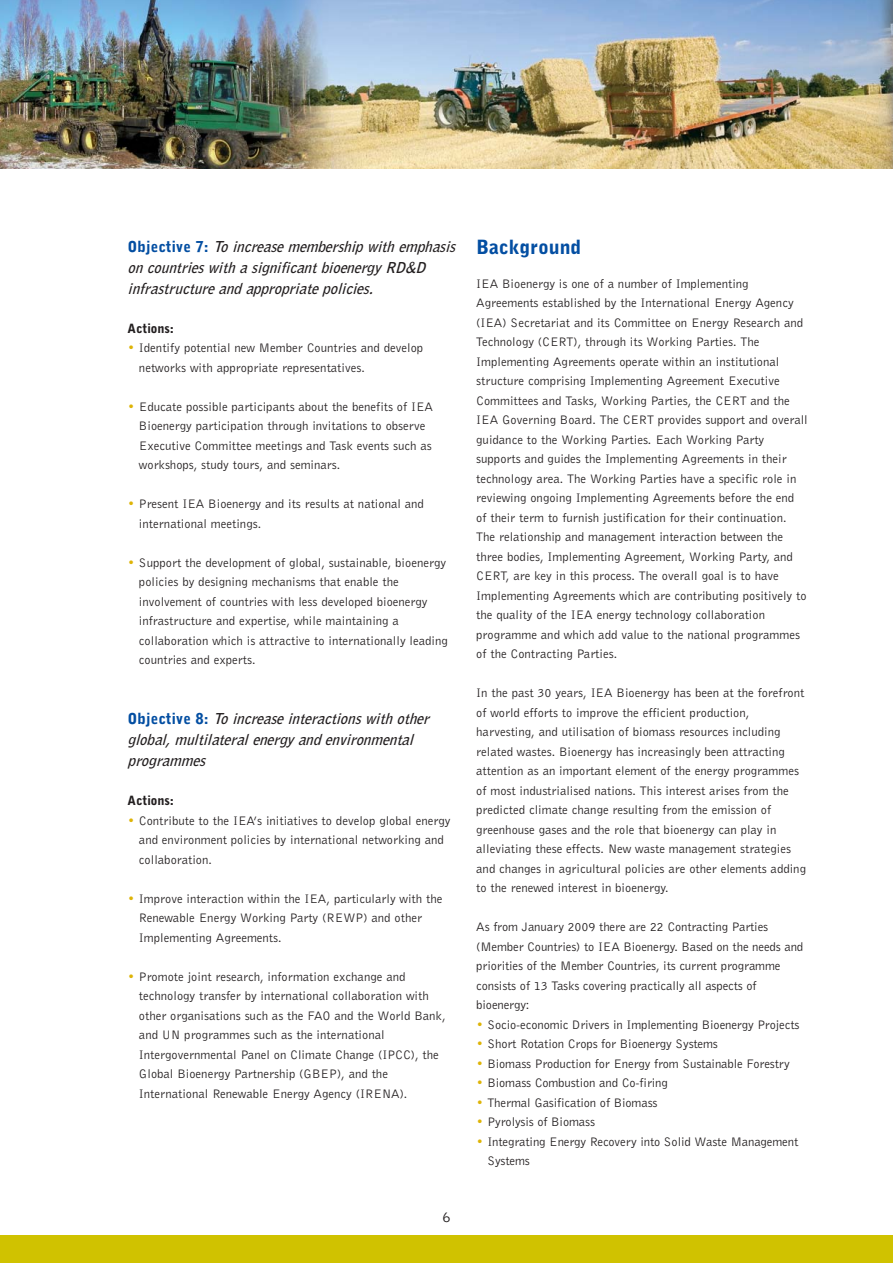
<style>
.page{position:relative;width:893px;height:1263px;background:#fff}
.page>*{position:absolute;margin:0;border:0;box-sizing:border-box;transform-origin:0 0}
.t1{font:900 19.5px "Bell Gothic";color:#034ea2}
.t2{font:italic 700 15px/21px "Bell Gothic BT";color:#231f20}
.t3{font:15px "Bell Gothic BT";color:#231f20}
.t4{font:12.75px/19.5px "Bell Gothic BT";color:#231f20}
.t5{font:900 12.75px "Bell Gothic BT";color:#231f20}
.s1{font-weight:900;font-style:normal;color:#034ea2}
.s2{color:#deb407}
</style>
<div class="page">
<div style="left:0;top:1235px;width:893px;height:28px;background:#d0c200"></div>
<img style="left:0;top:0;width:893px;height:168px">
<p class="t2" style="left:128px;top:237px;width:333px"><span class="s1">O b j e c t i v e 7 :</span> Toincreasemembershipwithemphasis oncountrieswithasignificantbioenergyRD&amp;D infrastructureandappropriatepolicies.</p>
<p class="t5" style="left:128px;top:322px;width:48px">Actions:</p>
<p class="t4" style="left:139px;top:339px;width:286px;text-indent:-11px"><span class="s2">•</span> Identify potential new Member Countries and develop networks with appropriate representatives.</p>
<p class="t4" style="left:139px;top:398px;width:296px;text-indent:-11px"><span class="s2">•</span> Educate possible participants about the benefits of IEA Bioenergy participation through invitations to observe Executive Committee meetings and Task events such as workshops, study tours, and seminars.</p>
<p class="t4" style="left:139px;top:495px;width:287px;text-indent:-11px"><span class="s2">•</span> Present IEA Bioenergy and its results at national and international meetings.</p>
<p class="t4" style="left:139px;top:554px;width:310px;text-indent:-11px"><span class="s2">•</span> Support the development of global, sustainable, bioenergy policies by designing mechanisms that enable the involvement of countries with less developed bioenergy infrastructure and expertise, while maintaining a collaboration which is attractive to internationally leading countries and experts.</p>
<p class="t2" style="left:128px;top:709px;width:307px"><span class="s1">O b j e c t i v e 8 :</span> Toincreaseinteractionswithother global,multilateralenergyandenvironmental programmes</p>
<p class="t5" style="left:128px;top:794px;width:48px">Actions:</p>
<p class="t4" style="left:139px;top:812px;width:313px;text-indent:-11px"><span class="s2">•</span> Contribute to the IEA’s initiatives to develop global energy and environment policies by international networking and collaboration.</p>
<p class="t4" style="left:139px;top:890px;width:305px;text-indent:-11px"><span class="s2">•</span> Improve interaction within the IEA, particularly with the<br>Renewable Energy Working Party (REWP) and other<br>Implementing Agreements.</p>
<p class="t4" style="left:139px;top:968px;width:308px;text-indent:-11px"><span class="s2">•</span> Promote joint research, information exchange and technology transfer by international collaboration with other organisations such as the FAO and the World Bank, and UN programmes such as the international Intergovernmental Panel on Climate Change (IPCC), the Global Bioenergy Partnership (GBEP), and the International Renewable Energy Agency (IRENA).</p>
<p class="t3" style="left:442px;top:1212px;width:10px">6</p>
<h1 class="t1" style="left:476px;top:240px;width:107px">Background</h1>
<p class="t4" style="left:476px;top:275px;width:333px">IEA Bioenergy is one of a number of Implementing Agreements established by the International Energy Agency (IEA) Secretariat and its Committee on Energy Research and Technology (CERT), through its Working Parties. The Implementing Agreements operate within an institutional structure comprising Implementing Agreement Executive Committees and Tasks, Working Parties, the CERT and the IEA Governing Board. The CERT provides support and overall guidance to the Working Parties. Each Working Party supports and guides the Implementing Agreements in their technology area. The Working Parties have a specific role in reviewing ongoing Implementing Agreements before the end<br>of their term to furnish justification for their continuation.<br>The relationship and management interaction between the three bodies, Implementing Agreement, Working Party, and CERT, are key in this process. The overall goal is to have Implementing Agreements which are contributing positively to the quality of the IEA energy technology collaboration programme and which add value to the national programmes of the Contracting Parties.</p>
<p class="t4" style="left:476px;top:684px;width:331px">In the past 30 years, IEA Bioenergy has been at the forefront of world efforts to improve the efficient production, harvesting, and utilisation of biomass resources including related wastes. Bioenergy has increasingly been attracting attention as an important element of the energy programmes of most industrialised nations. This interest arises from the predicted climate change resulting from the emission of greenhouse gases and the role that bioenergy can play in alleviating these effects. New waste management strategies and changes in agricultural policies are other elements adding to the renewed interest in bioenergy.</p>
<p class="t4" style="left:476px;top:918px;width:329px">As from January 2009 there are 22 Contracting Parties (Member Countries) to IEA Bioenergy. Based on the needs and priorities of the Member Countries, its current programme consists of 13 Tasks covering practically all aspects of bioenergy:</p>
<p class="t4" style="left:476px;top:1016px;width:325px"><span class="s2">•</span> Socio-economic Drivers in Implementing Bioenergy Projects</p>
<p class="t4" style="left:476px;top:1035px;width:243px"><span class="s2">•</span> Short Rotation Crops for Bioenergy Systems</p>
<p class="t4" style="left:476px;top:1055px;width:315px"><span class="s2">•</span> Biomass Production for Energy from Sustainable Forestry</p>
<p class="t4" style="left:476px;top:1074px;width:193px"><span class="s2">•</span> Biomass Combustion and Co-firing</p>
<p class="t4" style="left:476px;top:1094px;width:183px"><span class="s2">•</span> Thermal Gasification of Biomass</p>
<p class="t4" style="left:476px;top:1113px;width:120px"><span class="s2">•</span> Pyrolysis of Biomass</p>
<p class="t4" style="left:487px;top:1133px;width:312px;text-indent:-11px"><span class="s2">•</span> Integrating Energy Recovery into Solid Waste Management<br>Systems</p>
</div>
